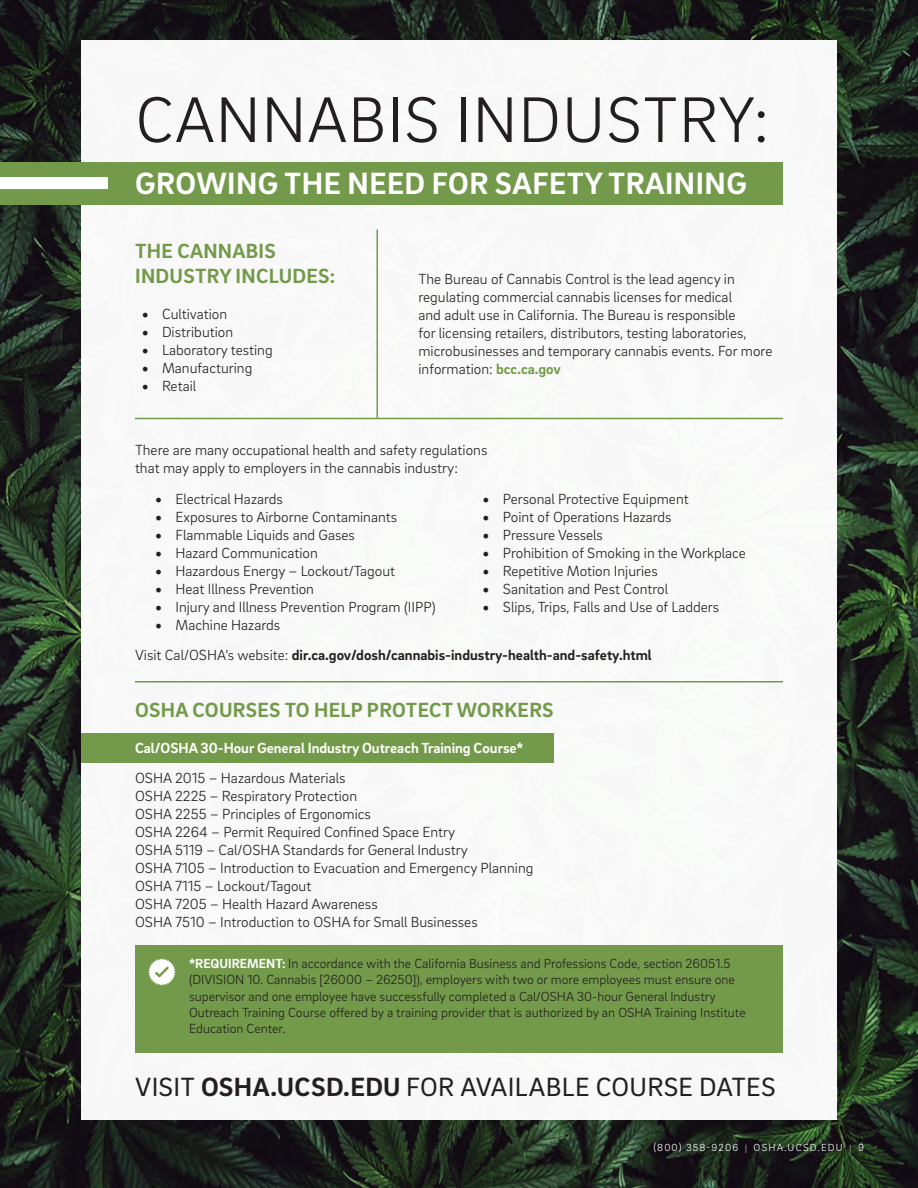
<style>
.page{position:relative;width:918px;height:1188px;background:#fff}
.page>*{position:absolute;margin:0;border:0;box-sizing:border-box;transform-origin:0 0}
.t1{font:300 66px "Brix Sans";letter-spacing:.015em;color:#231f20}
.t2{font:700 31.5px "Brix Sans";letter-spacing:.015em;color:#fff}
.t3{font:27px "Brix Sans";letter-spacing:.005em;color:#231f20}
.t4{font:700 21px/25.2px "Brix Sans";letter-spacing:.015em;color:#739a4a}
.t5{font:300 15px/18px "Brix Sans";color:#231f20}
.t6{font:700 15px "Brix Sans";color:#231f20}
.t7{font:700 15px "Brix Sans";color:#fff}
.t8{font:300 13.5px/16.2px "Brix Sans";color:#231f20}
.t9{font:300 10.5px "Brix Sans";letter-spacing:.115em;color:#fff}
.s1{font-family:"Minion Pro";font-weight:400;font-size:18px}
.s2{font-weight:700;color:#739a4a}
.s3{font-weight:300}
.s4{font-weight:700;color:#fff}
.s5{font-weight:700}
.s6{font-size:9px}
</style>
<div class="page">
<img style="left:0;top:0;width:918px;height:1188px">
<div style="left:81px;top:40px;width:756px;height:1080px;background:#f8f8f8"></div>
<div style="left:0;top:162px;width:783px;height:42px;background:#739a4a"></div>
<hr style="left:135px;top:418px;width:648px;height:1px;background:#739a4a">
<hr style="left:135px;top:681px;width:648px;height:1px;background:#739a4a">
<div style="left:0;top:177px;width:108px;height:12px;background:#fff"></div>
<hr style="left:376px;top:230px;width:2px;height:188px;background:#739a4a">
<div style="left:81px;top:733px;width:473px;height:30px;background:#739a4a"></div>
<div style="left:135px;top:945px;width:648px;height:108px;background:#739a4a"></div>
<svg style="left:148px;top:959px;width:28px;height:27px"></svg>
<p class="t1" style="left:135px;top:78px;width:635px">CANNABIS INDUSTRY:</p>
<p class="t2" style="left:135px;top:163px;width:613px">GROWING THE NEED FOR SAFETY TRAINING</p>
<p class="t4" style="left:135px;top:237px;width:202px">THE CANNABIS<br>INDUSTRY INCLUDES:</p>
<p class="t5" style="left:142px;top:305px;width:87px"><span class="s1">•</span> Cultivation</p>
<p class="t5" style="left:142px;top:323px;width:93px"><span class="s1">•</span> Distribution</p>
<p class="t5" style="left:142px;top:341px;width:132px"><span class="s1">•</span> Laboratory testing</p>
<p class="t5" style="left:142px;top:359px;width:112px"><span class="s1">•</span> Manufacturing</p>
<p class="t5" style="left:142px;top:377px;width:56px"><span class="s1">•</span> Retail</p>
<p class="t5" style="left:418px;top:270px;width:355px">The Bureau of Cannabis Control is the lead agency in regulating commercial cannabis licenses for medical<br>and adult use in California. The Bureau is responsible<br>for licensing retailers, distributors, testing laboratories, microbusinesses and temporary cannabis events. For more information: <span class="s2">bcc.ca.gov</span></p>
<p class="t5" style="left:135px;top:440px;width:354px">There are many occupational health and safety regulations that may apply to employers in the cannabis industry:</p>
<p class="t5" style="left:483px;top:490px;width:208px"><span class="s1">•</span> Personal Protective Equipment</p>
<p class="t5" style="left:483px;top:508px;width:191px"><span class="s1">•</span> Point of Operations Hazards</p>
<p class="t5" style="left:483px;top:526px;width:122px"><span class="s1">•</span> Pressure Vessels</p>
<p class="t5" style="left:483px;top:544px;width:265px"><span class="s1">•</span> Prohibition of Smoking in the Workplace</p>
<p class="t5" style="left:483px;top:562px;width:177px"><span class="s1">•</span> Repetitive Motion Injuries</p>
<p class="t5" style="left:483px;top:580px;width:187px"><span class="s1">•</span> Sanitation and Pest Control</p>
<p class="t5" style="left:483px;top:598px;width:238px"><span class="s1">•</span> Slips, Trips, Falls and Use of Ladders</p>
<p class="t6" style="left:135px;top:645px;width:518px"><span class="s3">Visit Cal/OSHA’s website:</span> dir.ca.gov/dosh/cannabis-industry-health-and-safety.html</p>
<p class="t5" style="left:155px;top:490px;width:129px"><span class="s1">•</span> Electrical Hazards</p>
<p class="t5" style="left:155px;top:508px;width:243px"><span class="s1">•</span> Exposures to Airborne Contaminants</p>
<p class="t5" style="left:155px;top:526px;width:201px"><span class="s1">•</span> Flammable Liquids and Gases</p>
<p class="t5" style="left:155px;top:544px;width:164px"><span class="s1">•</span> Hazard Communication</p>
<p class="t5" style="left:155px;top:562px;width:241px"><span class="s1">•</span> Hazardous Energy – Lockout/Tagout</p>
<p class="t5" style="left:155px;top:580px;width:160px"><span class="s1">•</span> Heat Illness Prevention</p>
<p class="t5" style="left:155px;top:598px;width:282px"><span class="s1">•</span> Injury and Illness Prevention Program (IIPP)</p>
<p class="t5" style="left:155px;top:616px;width:127px"><span class="s1">•</span> Machine Hazards</p>
<p class="t4" style="left:135px;top:696px;width:420px">OSHA COURSES TO HELP PROTECT WORKERS</p>
<p class="t7" style="left:135px;top:738px;width:390px">Cal/OSHA 30-Hour General Industry Outreach Training Course*</p>
<p class="t5" style="left:135px;top:769px;width:212px">OSHA 2015 – Hazardous Materials</p>
<p class="t5" style="left:135px;top:787px;width:224px">OSHA 2225 – Respiratory Protection</p>
<p class="t5" style="left:135px;top:805px;width:237px">OSHA 2255 – Principles of Ergonomics</p>
<p class="t5" style="left:135px;top:823px;width:322px">OSHA 2264 – Permit Required Confined Space Entry</p>
<p class="t5" style="left:135px;top:841px;width:334px">OSHA 5119 – Cal/OSHA Standards for General Industry</p>
<p class="t5" style="left:135px;top:859px;width:400px">OSHA 7105 – Introduction to Evacuation and Emergency Planning</p>
<p class="t5" style="left:135px;top:877px;width:178px">OSHA 7115 – Lockout/Tagout</p>
<p class="t5" style="left:135px;top:895px;width:244px">OSHA 7205 – Health Hazard Awareness</p>
<p class="t5" style="left:135px;top:913px;width:344px">OSHA 7510 – Introduction to OSHA for Small Businesses</p>
<p class="t8" style="left:189px;top:955px;width:558px"><span class="s4">*REQUIREMENT:</span> In accordance with the California Business and Professions Code, section 26051.5 (DIVISION 10. Cannabis [26000 – 26250]), employers with two or more employees must ensure one supervisor and one employee have successfully completed a Cal/OSHA 30-hour General Industry Outreach Training Course offered by a training provider that is authorized by an OSHA Training Institute Education Center.</p>
<p class="t3" style="left:135px;top:1070px;width:642px">VISIT <span class="s5">OSHA.UCSD.EDU</span> FOR AVAILABLE COURSE DATES</p>
<p class="t9" style="left:654px;top:1140px;width:212px">(800) 358-9206 <span class="s6">|</span> OSHA.UCSD.EDU <span class="s6">|</span> 9</p>
</div>
